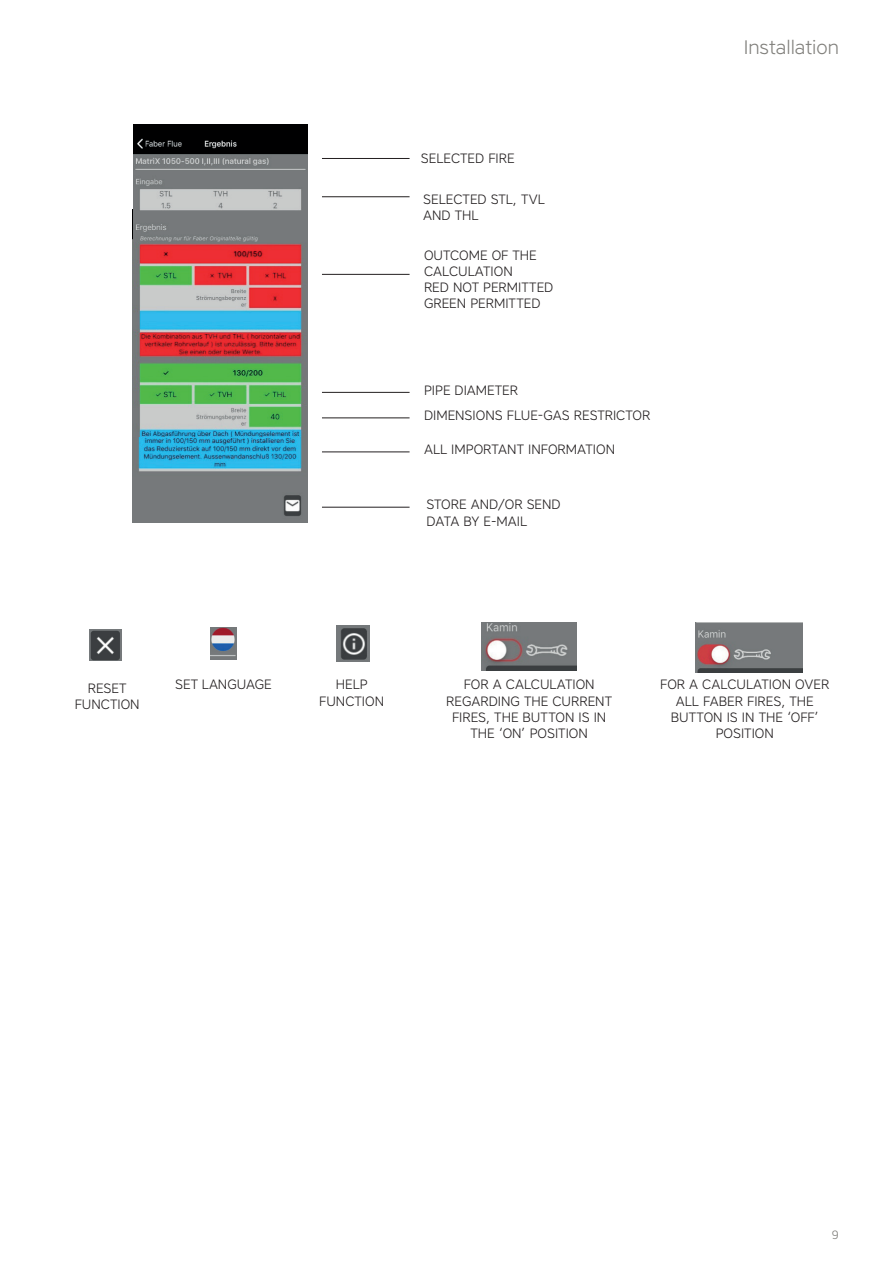
<style>
.page{position:relative;width:893px;height:1263px;background:#fff}
.page>*{position:absolute;margin:0;border:0;box-sizing:border-box;transform-origin:0 0}
.t1{font:300 19.5px "Core Sans A35";color:#81807c}
.t2{font:300 13.5px/16.2px "Core Sans A35";color:#231f20;text-align:center}
.t3{font:300 12px "Core Sans A35";color:#81807c}
</style>
<div class="page">
<img style="left:133px;top:209px;width:175px;height:314px">
<img style="left:133px;top:125px;width:174px;height:312px">
<hr style="left:322px;top:158px;width:88px;height:1px;background:#231f20">
<hr style="left:322px;top:196px;width:88px;height:1px;background:#231f20">
<hr style="left:322px;top:274px;width:88px;height:1px;background:#231f20">
<hr style="left:322px;top:392px;width:88px;height:1px;background:#231f20">
<hr style="left:322px;top:418px;width:88px;height:1px;background:#231f20">
<hr style="left:322px;top:452px;width:88px;height:1px;background:#231f20">
<hr style="left:322px;top:507px;width:88px;height:1px;background:#231f20">
<img style="left:90px;top:630px;width:31px;height:31px">
<img style="left:210px;top:627px;width:27px;height:32px">
<img style="left:337px;top:626px;width:32px;height:35px">
<img style="left:481px;top:622px;width:96px;height:48px">
<img style="left:696px;top:622px;width:106px;height:50px">
<p class="t2" style="left:421px;top:150px;width:95px">SELECTED FIRE</p>
<p class="t2" style="left:423px;top:191px;width:123px;text-align:left">SELECTED STL, TVL<br>AND THL</p>
<p class="t2" style="left:424px;top:246px;width:131px;text-align:left">OUTCOME OF THE<br>CALCULATION<br>RED NOT PERMITTED<br>GREEN PERMITTED</p>
<p class="t2" style="left:424px;top:381px;width:96px">PIPE DIAMETER</p>
<p class="t2" style="left:424px;top:407px;width:228px">DIMENSIONS FLUE-GAS RESTRICTOR</p>
<p class="t2" style="left:424px;top:441px;width:193px">ALL IMPORTANT INFORMATION</p>
<p class="t2" style="left:426px;top:496px;width:136px;text-align:left">STORE AND/OR SEND<br>DATA BY E-MAIL</p>
<h1 class="t1" style="left:744px;top:35px;width:97px">Installation</h1>
<p class="t2" style="left:75px;top:680px;width:66px">RESET<br>FUNCTION</p>
<p class="t2" style="left:175px;top:676px;width:98px">SET LANGUAGE</p>
<p class="t2" style="left:446px;top:676px;width:167px">FOR A CALCULATION<br>REGARDING THE CURRENT<br>FIRES, THE BUTTON IS IN<br>THE ‘ON’ POSITION</p>
<p class="t2" style="left:660px;top:676px;width:171px">FOR A CALCULATION OVER<br>ALL FABER FIRES, THE<br>BUTTON IS IN THE ‘OFF’<br>POSITION</p>
<p class="t2" style="left:319px;top:676px;width:66px">HELP<br>FUNCTION</p>
<p class="t3" style="left:832px;top:1227px;width:9px">9</p>
</div>
